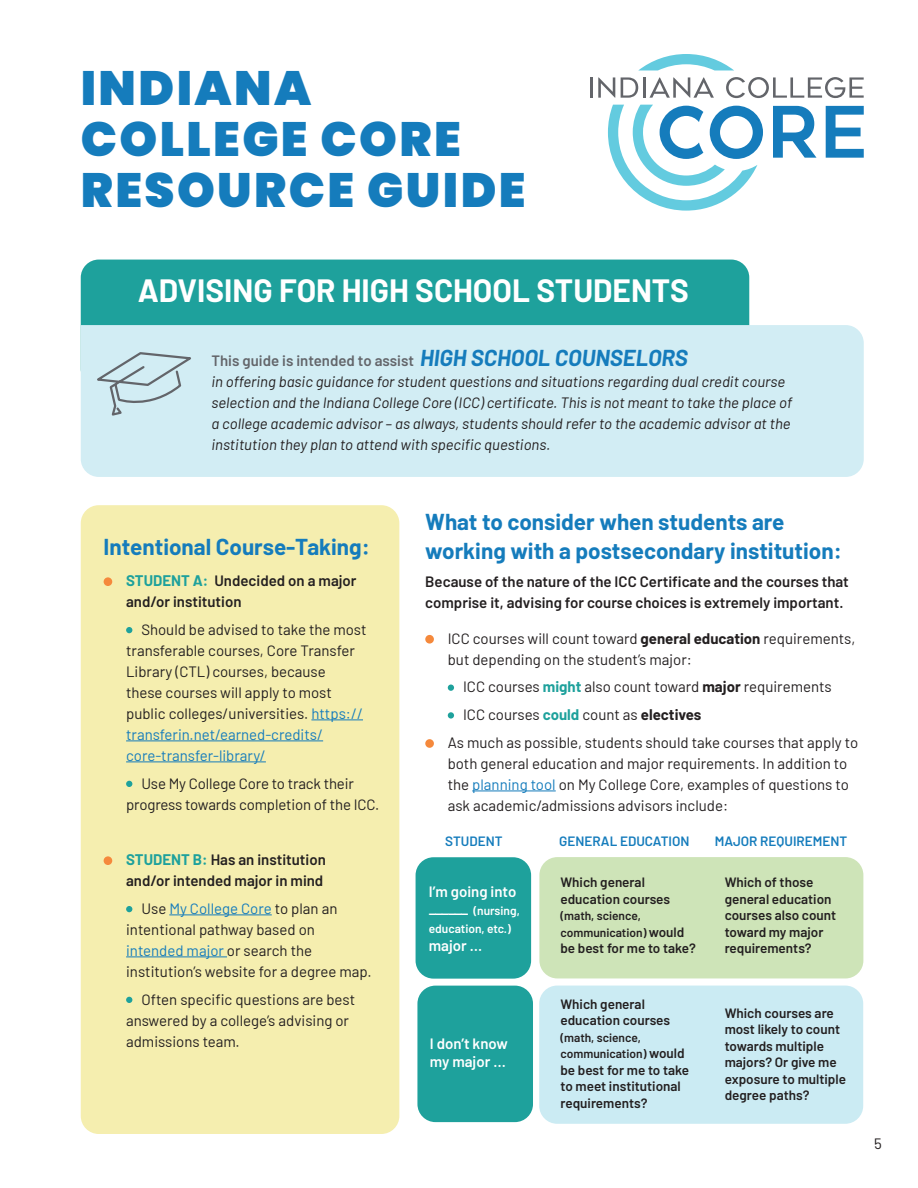
<style>
.page{position:relative;width:918px;height:1188px;background:#fff}
.page>*{position:absolute;margin:0;border:0;box-sizing:border-box;transform-origin:0 0}
.Headline{font:900 48.15px/51px "Poppins";letter-spacing:.05em;color:#157cbc}
.subhead{font:700 31.5px "Barlow";color:#fff}
.subhead-2{font:700 22.5px/28.5px "Barlow";color:#157cbc}
.Numbered_list{font:15px/21px "Barlow";color:#231f20}
.Body{font:italic 15px/21px "Barlow";color:#231f20}
.subhead-3{font:600 15px/21px "Barlow";color:#231f20}
.Numbered_list-2{font:600 15px/21px "Barlow";color:#231f20}
.Body-2{font:600 15px "Barlow";color:#fff}
.Body-3{font:600 13.5px/16.5px "Barlow";color:#231f20}
.Body-4{font:600 13.5px "Barlow";color:#157cbc}
.Body-5{font:600 12px/16.5px "Barlow";color:#231f20}
.Body-6{font:600 12px/18px "Barlow";color:#fff}
.s1{font-weight:600;font-style:normal;color:#63656a}
.s2{font-weight:700;font-size:22.5px;color:#157cbc}
.s3{font-weight:700;color:#1ea19c}
.s4{color:#157cbc}
.s5{font-weight:700}
.s6{font-size:15px}
.s7{font-size:13.5px}
</style>
<div class="page">
<div style="left:417px;top:986px;width:116px;height:136px;background:#1ea19c;border-radius:18px"></div>
<div style="left:416px;top:857px;width:115px;height:122px;background:#1ea19c;border-radius:18px"></div>
<div style="left:539px;top:986px;width:324px;height:138px;background:#cbebf3;border-radius:18px"></div>
<div style="left:539px;top:857px;width:324px;height:121px;background:#cee4b8;border-radius:18px"></div>
<div style="left:81px;top:260px;width:668px;height:127px;background:#1ea19c;border-radius:18px"></div>
<div style="left:81px;top:505px;width:318px;height:629px;background:#f5eeaf;border-radius:18px"></div>
<div style="left:81px;top:325px;width:783px;height:152px;background:#d2edf4"></div>
<hr style="left:590px;top:77px;width:2px;height:21px;background:#63656a">
<svg style="left:598px;top:77px;width:17px;height:21px"></svg>
<svg style="left:621px;top:77px;width:17px;height:21px"></svg>
<hr style="left:643px;top:77px;width:3px;height:21px;background:#63656a">
<svg style="left:649px;top:77px;width:65px;height:21px"></svg>
<svg style="left:726px;top:77px;width:138px;height:21px"></svg>
<svg style="left:773px;top:106px;width:44px;height:52px"></svg>
<svg style="left:826px;top:106px;width:38px;height:52px"></svg>
<svg style="left:608px;top:105px;width:155px;height:106px"></svg>
<svg style="left:639px;top:54px;width:95px;height:16px"></svg>
<hr style="left:311px;top:720px;width:52px;height:1px;background:#157cbc">
<hr style="left:126px;top:741px;width:197px;height:1px;background:#157cbc">
<hr style="left:126px;top:762px;width:140px;height:1px;background:#157cbc">
<hr style="left:169px;top:915px;width:103px;height:1px;background:#157cbc">
<hr style="left:126px;top:957px;width:101px;height:1px;background:#157cbc">
<div style="left:104px;top:577px;width:8px;height:9px;background:#f5893c;border-radius:50%"></div>
<svg style="left:126px;top:627px;width:6px;height:6px"></svg>
<svg style="left:126px;top:781px;width:6px;height:6px"></svg>
<div style="left:104px;top:856px;width:8px;height:9px;background:#f5893c;border-radius:50%"></div>
<svg style="left:126px;top:906px;width:6px;height:6px"></svg>
<svg style="left:126px;top:997px;width:6px;height:6px"></svg>
<hr style="left:472px;top:791px;width:84px;height:1px;background:#157cbc">
<div style="left:425px;top:635px;width:9px;height:9px;background:#f5893c;border-radius:50%"></div>
<svg style="left:448px;top:685px;width:6px;height:6px"></svg>
<div style="left:448px;top:712px;width:6px;height:7px;background:#1ea19c;border-radius:50%"></div>
<div style="left:425px;top:739px;width:9px;height:9px;background:#f5893c;border-radius:50%"></div>
<svg style="left:91px;top:350px;width:106px;height:68px;background:#c5dde4"></svg>
<p class="Headline" style="left:81px;top:62px;width:232px">INDIANA</p>
<p class="Headline" style="left:81px;top:113px;width:446px">COLLEGE CORE<br>RESOURCE GUIDE</p>
<p class="subhead" style="left:138px;top:268px;width:553px">ADVISING FOR HIGH SCHOOL STUDENTS</p>
<p class="Body" style="left:211px;top:349px;width:582px"><span class="s1">This guide is intended to assist</span> <span class="s2">HIGH SCHOOL COUNSELORS<br></span>in offering basic guidance for student questions and situations regarding dual credit course selection and the Indiana College Core (ICC) certificate. This is not meant to take the place of a college academic advisor – as always, students should refer to the academic advisor at the institution they plan to attend with specific questions.</p>
<p class="subhead-2" style="left:104px;top:531px;width:268px">Intentional Course-Taking:</p>
<p class="Numbered_list-2" style="left:126px;top:569px;width:232px"><span class="s3">STUDENT A:</span> Undecided on a major and/or institution</p>
<p class="Numbered_list" style="left:126px;top:618px;width:242px;text-indent:15px">Should be advised to take the most transferable courses, Core Transfer Library (CTL) courses, because<br>these courses will apply to most public colleges/universities. <span class="s4">https:// transferin.net/earned-credits/ core-transfer-library/</span></p>
<p class="Numbered_list" style="left:126px;top:771px;width:255px;text-indent:15px">Use My College Core to track their progress towards completion of the ICC.</p>
<p class="Numbered_list-2" style="left:126px;top:848px;width:201px"><span class="s3">STUDENT B:</span> Has an institution and/or intended major in mind</p>
<p class="Numbered_list" style="left:126px;top:897px;width:247px;text-indent:15px">Use <span class="s4">My College Core</span> to plan an intentional pathway based on <span class="s4">intended major</span> or search the institution’s website for a degree map.</p>
<p class="Numbered_list" style="left:126px;top:987px;width:231px;text-indent:15px">Often specific questions are best answered by a college’s advising or admissions team.</p>
<p class="subhead-2" style="left:425px;top:506px;width:418px">What to consider when students are working with a postsecondary institution:</p>
<p class="subhead-3" style="left:425px;top:570px;width:425px">Because of the nature of the ICC Certificate and the courses that comprise it, advising for course choices is extremely important.</p>
<p class="Numbered_list" style="left:448px;top:626px;width:409px">ICC courses will count toward <span class="s5">general education</span> requirements, but depending on the student’s major:</p>
<p class="Numbered_list" style="left:463px;top:675px;width:370px">ICC courses <span class="s3">might</span> also count toward <span class="s5">major</span> requirements</p>
<p class="Numbered_list" style="left:463px;top:703px;width:240px">ICC courses <span class="s3">could</span> count as <span class="s5">electives</span></p>
<p class="Numbered_list" style="left:448px;top:731px;width:412px">As much as possible, students should take courses that apply to both general education and major requirements. In addition to the <span class="s4">planning tool</span> on My College Core, examples of questions to ask academic/admissions advisors include:</p>
<p class="Body-4" style="left:445px;top:832px;width:59px">STUDENT</p>
<p class="Body-4" style="left:559px;top:832px;width:132px">GENERAL EDUCATION</p>
<p class="Body-4" style="left:715px;top:832px;width:134px">MAJOR REQUIREMENT</p>
<p class="Body-2" style="left:429px;top:881px;width:89px">I’m going into</p>
<p class="Body-6" style="left:429px;top:901px;width:93px"><span class="s6">______</span> (nursing, education, etc.)</p>
<p class="Body-2" style="left:429px;top:935px;width:55px">major …</p>
<p class="Body-2" style="left:430px;top:1033px;width:80px">I don’t know</p>
<p class="Body-2" style="left:430px;top:1051px;width:77px">my major …</p>
<p class="Body-3" style="left:560px;top:873px;width:111px">Which general education courses</p>
<p class="Body-5" style="left:560px;top:907px;width:125px">(math, science, communication) <span class="s7">would</span></p>
<p class="Body-3" style="left:560px;top:939px;width:137px">be best for me to take?</p>
<p class="Body-3" style="left:560px;top:994px;width:111px">Which general education courses</p>
<p class="Body-5" style="left:560px;top:1028px;width:126px">(math, science, communication) <span class="s7">would</span></p>
<p class="Body-3" style="left:560px;top:1060px;width:130px">be best for me to take to meet institutional requirements?</p>
<p class="Body-3" style="left:725px;top:873px;width:113px">Which of those general education courses also count toward my major requirements?</p>
<p class="Body-3" style="left:725px;top:1003px;width:123px">Which courses are most likely to count towards multiple majors? Or give me exposure to multiple degree paths?</p>
<p class="Numbered_list" style="left:874px;top:1132px;width:9px">5</p>
</div>
